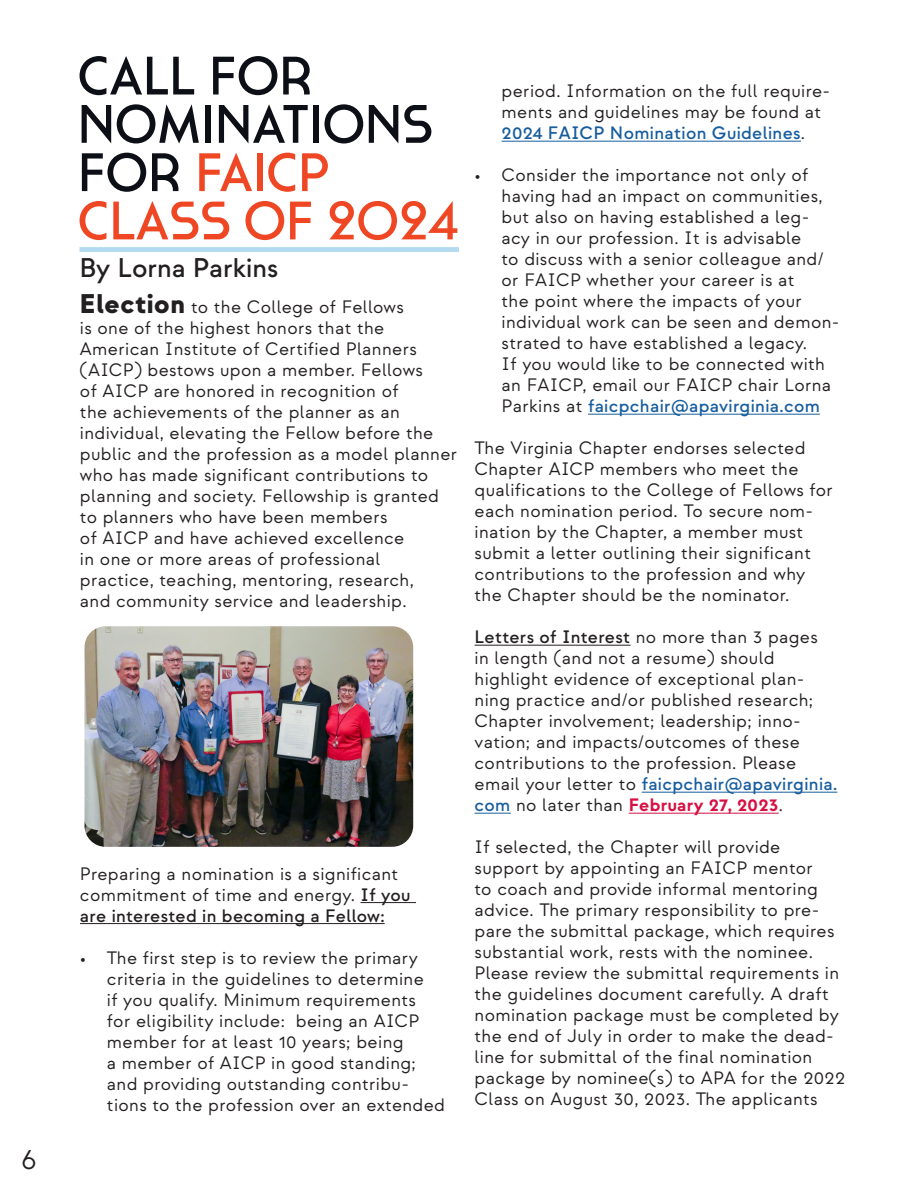
<style>
.page{position:relative;width:918px;height:1188px;background:#fff}
.page>*{position:absolute;margin:0;border:0;box-sizing:border-box;transform-origin:0 0}
.t1{font:54px "Cassannet Plus";color:#ef4724}
.t2{font:54px "Cassannet Plus";color:#0d0f17}
.t3{font:500 27px "Strawford";color:#231f20}
.t4{font:100 27px "Sawton Industrial";color:#231f20}
.t5{font:18px/21px "Strawford";letter-spacing:.02em;color:#231f20}
.t6{font:500 18px/21px "Strawford";letter-spacing:.02em;color:#231f20}
.s1{color:#0d0f17}
.s2{font-weight:900;font-size:27px}
.s3{font-weight:400}
.s4{font-weight:500;color:#175d9e}
.s5{font-weight:500}
.s6{font-weight:700;color:#d71043}
</style>
<div class="page">
<hr style="left:361px;top:902px;width:55px;height:1px;background:#231f20">
<hr style="left:80px;top:923px;width:305px;height:1px;background:#231f20">
<hr style="left:502px;top:141px;width:299px;height:1px;background:#175d9e">
<hr style="left:588px;top:414px;width:232px;height:1px;background:#175d9e">
<hr style="left:475px;top:645px;width:156px;height:1px;background:#231f20">
<hr style="left:642px;top:792px;width:195px;height:1px;background:#175d9e">
<hr style="left:475px;top:813px;width:36px;height:1px;background:#175d9e">
<hr style="left:629px;top:813px;width:150px;height:1px;background:#d71043">
<div style="left:80px;top:247px;width:379px;height:5px;background:#b3daf0"></div>
<img style="left:84px;top:626px;width:329px;height:221px">
<p class="t4" style="left:21px;top:1144px;width:19px">6</p>
<p class="t2" style="left:78px;top:43px;width:237px">CALL FOR</p>
<p class="t2" style="left:78px;top:92px;width:357px">NOMINATIONS</p>
<p class="t1" style="left:78px;top:140px;width:253px"><span class="s1">FOR</span> FAICP</p>
<p class="t1" style="left:78px;top:188px;width:382px">CLASS OF 2024</p>
<p class="t3" style="left:80px;top:252px;width:200px">By Lorna Parkins</p>
<p class="t5" style="left:80px;top:296px;width:345px"><span class="s2">Election</span> to the College of Fellows<br>is one of the highest honors that the American Institute of Certified Planners (AICP) bestows upon a member. Fellows of AICP are honored in recognition of the achievements of the planner as an</p>
<p class="t5" style="left:80px;top:422px;width:379px">individual, elevating the Fellow before the public and the profession as a model planner who has made significant contributions to</p>
<p class="t5" style="left:80px;top:485px;width:360px">planning and society. Fellowship is granted to planners who have been members<br>of AICP and have achieved excellence<br>in one or more areas of professional</p>
<p class="t5" style="left:80px;top:569px;width:335px">practice, teaching, mentoring, research, and community service and leadership.</p>
<p class="t5" style="left:80px;top:863px;width:320px">Preparing a nomination is a significant</p>
<p class="t6" style="left:80px;top:884px;width:332px"><span class="s3">commitment of time and energy.</span> If you are interested in becoming a Fellow:</p>
<p class="t5" style="left:107px;top:947px;width:340px;text-indent:-27px">• The first step is to review the primary criteria in the guidelines to determine<br>if you qualify. Minimum requirements<br>for eligibility include: being an AICP member for at least 10 years; being<br>a member of AICP in good standing; and providing outstanding contribu&shy;tions to the profession over an extended</p>
<p class="t5" style="left:502px;top:81px;width:330px">period. Information on the full require&shy;ments and guidelines may be found at<br><span class="s4">2024 FAICP Nomination Guidelines</span>.</p>
<p class="t5" style="left:502px;top:165px;width:339px;text-indent:-27px">• Consider the importance not only of having had an impact on communities, but also on having established a leg&shy;acy in our profession. It is advisable<br>to discuss with a senior colleague and/ or FAICP whether your career is at<br>the point where the impacts of your individual work can be seen and demon&shy;strated to have established a legacy.<br>If you would like to be connected with an FAICP, email our FAICP chair Lorna Parkins at <span class="s4">faicpchair@apavirginia.com</span></p>
<p class="t5" style="left:475px;top:438px;width:360px">The Virginia Chapter endorses selected Chapter AICP members who meet the qualifications to the College of Fellows for each nomination period. To secure nom&shy;ination by the Chapter, a member must submit a letter outlining their significant contributions to the profession and why the Chapter should be the nominator.</p>
<p class="t5" style="left:475px;top:627px;width:364px"><span class="s5">Letters of Interest</span> no more than 3 pages<br>in length (and not a resume) should highlight evidence of exceptional plan&shy;ning practice and/or published research; Chapter involvement; leadership; inno&shy;vation; and impacts/outcomes of these contributions to the profession. Please email your letter to <span class="s4">faicpchair@apavirginia. com</span> no later than <span class="s6">February 27, 2023</span>.</p>
<p class="t5" style="left:475px;top:837px;width:307px">If selected, the Chapter will provide</p>
<p class="t5" style="left:475px;top:858px;width:372px">support by appointing an FAICP mentor<br>to coach and provide informal mentoring advice. The primary responsibility to pre&shy;pare the submittal package, which requires substantial work, rests with the nominee.<br>Please review the submittal requirements in the guidelines document carefully. A draft nomination package must be completed by the end of July in order to make the dead&shy;line for submittal of the final nomination package by nominee(s) to APA for the 2022<br>Class on August 30, 2023. The applicants</p>
</div>
